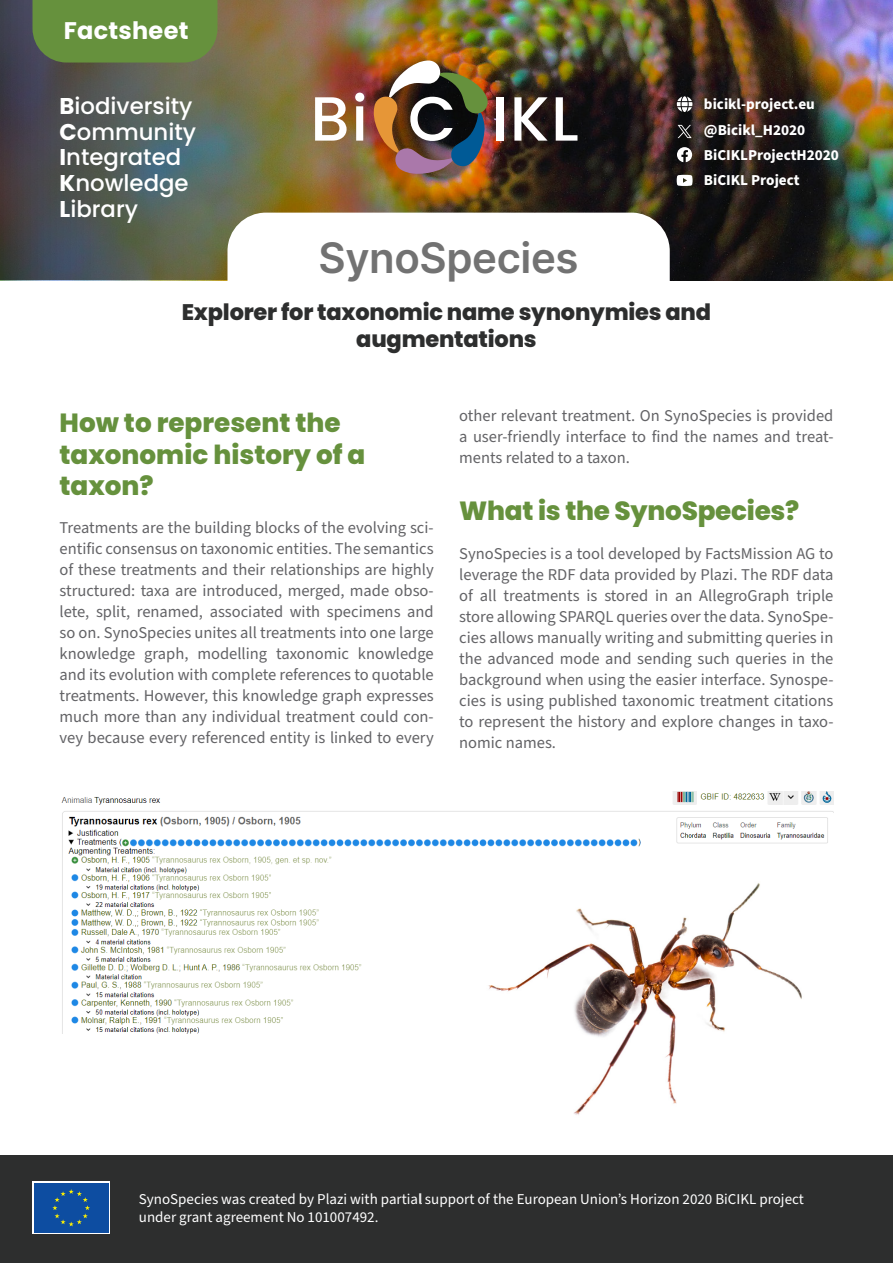
<style>
.page{position:relative;width:893px;height:1263px;background:#fff}
.page>*{position:absolute;margin:0;border:0;box-sizing:border-box;transform-origin:0 0}
.t1{font:42px "Inter V";letter-spacing:-.01em;color:#727272}
.t2{font:800 26.25px/31.5px "Poppins";color:#66913d}
.body{font:700 24px "Poppins";letter-spacing:.01em;color:#fff}
.body-2{font:500 22.8px/25.7px "Poppins";color:#fff}
.t3{font:800 22.5px/27px "Poppins";letter-spacing:-.01em;color:#2d2e2e;text-align:center}
.body-3{font:16.5px/21px "Source Sans Pro";color:#636366;text-align:justify}
.body-4{font:700 15.15px "Source Sans Pro";color:#fff}
.body-5{font:15px/18px "Source Sans Pro";color:#fff}
.s1{font-weight:700}
</style>
<div class="page">
<img style="left:0;top:0;width:893px;height:281px">
<img style="left:0;top:0;width:833px;height:279px">
<svg style="left:315px;top:97px;width:32px;height:44px"></svg>
<svg style="left:355px;top:93px;width:9px;height:48px"></svg>
<img style="left:370px;top:61px;width:119px;height:114px">
<div style="left:496px;top:97px;width:7px;height:44px;background:#fff"></div>
<svg style="left:514px;top:97px;width:34px;height:44px"></svg>
<svg style="left:556px;top:97px;width:21px;height:44px"></svg>
<div style="left:0;top:1156px;width:893px;height:107px;background:#2d2e2e"></div>
<div style="left:33px;top:1182px;width:77px;height:52px;background:#0d4da1"></div>
<svg style="left:52px;top:1189px;width:38px;height:37px"></svg>
<div style="left:227px;top:213px;width:443px;height:146px;background:#fff;border-radius:38px"></div>
<div style="left:33px;top:0;width:184px;height:63px;background:#66913d"></div>
<svg style="left:677px;top:96px;width:15px;height:16px"></svg>
<svg style="left:678px;top:125px;width:14px;height:13px"></svg>
<svg style="left:677px;top:175px;width:15px;height:11px"></svg>
<svg style="left:677px;top:147px;width:15px;height:15px"></svg>
<img style="left:61px;top:797px;width:360px;height:236px">
<img style="left:421px;top:791px;width:472px;height:365px">
<p class="body" style="left:64px;top:17px;width:126px">Factsheet</p>
<p class="body-2" style="left:60px;top:93px;width:138px"><span class="s1">B</span>iodiversity<br><span class="s1">C</span>ommunity<br><span class="s1">I</span>ntegrated<br><span class="s1">K</span>nowledge<br><span class="s1">L</span>ibrary</p>
<p class="t1" style="left:319px;top:227px;width:261px">SynoSpecies</p>
<p class="body-4" style="left:704px;top:94px;width:112px">bicikl-project.eu</p>
<p class="body-4" style="left:704px;top:119px;width:103px">@Bicikl_H2020</p>
<p class="body-4" style="left:704px;top:145px;width:137px">BiCIKLProjectH2020</p>
<p class="body-4" style="left:704px;top:170px;width:97px">BiCIKL Project</p>
<p class="t3" style="left:182px;top:299px;width:531px">Explorer for taxonomic name synonymies and augmentations</p>
<p class="t2" style="left:60px;top:407px;width:307px">How to represent the taxonomic history of a taxon?</p>
<p class="body-3" style="left:60px;top:518px;width:376px">Treatments are the building blocks of the evolving sci&shy;entific consensus on taxonomic entities. The semantics of these treatments and their relationships are highly structured: taxa are introduced, merged, made obso&shy;lete, split, renamed, associated with specimens and so on. SynoSpecies unites all treatments into one large knowledge graph, modelling taxonomic knowledge and its evolution with complete references to quotable treatments. However, this knowledge graph expresses much more than any individual treatment could con&shy;vey because every referenced entity is linked to every</p>
<p class="body-3" style="left:459px;top:406px;width:376px">other relevant treatment. On SynoSpecies is provided a user-friendly interface to find the names and treat&shy;ments related to a taxon.</p>
<p class="t2" style="left:459px;top:496px;width:342px">What is the SynoSpecies?</p>
<p class="body-3" style="left:459px;top:543px;width:376px">SynoSpecies is a tool developed by FactsMission AG to leverage the RDF data provided by Plazi. The RDF data of all treatments is stored in an AllegroGraph triple store allowing SPARQL queries over the data. SynoSpe&shy;cies allows manually writing and submitting queries in the advanced mode and sending such queries in the background when using the easier interface. Synospe&shy;cies is using published taxonomic treatment citations to represent the history and explore changes in taxo&shy;nomic names.</p>
<p class="body-5" style="left:139px;top:1191px;width:666px">SynoSpecies was created by Plazi with partial support of the European Union’s Horizon 2020 BiCIKL project under grant agreement No 101007492.</p>
</div>
